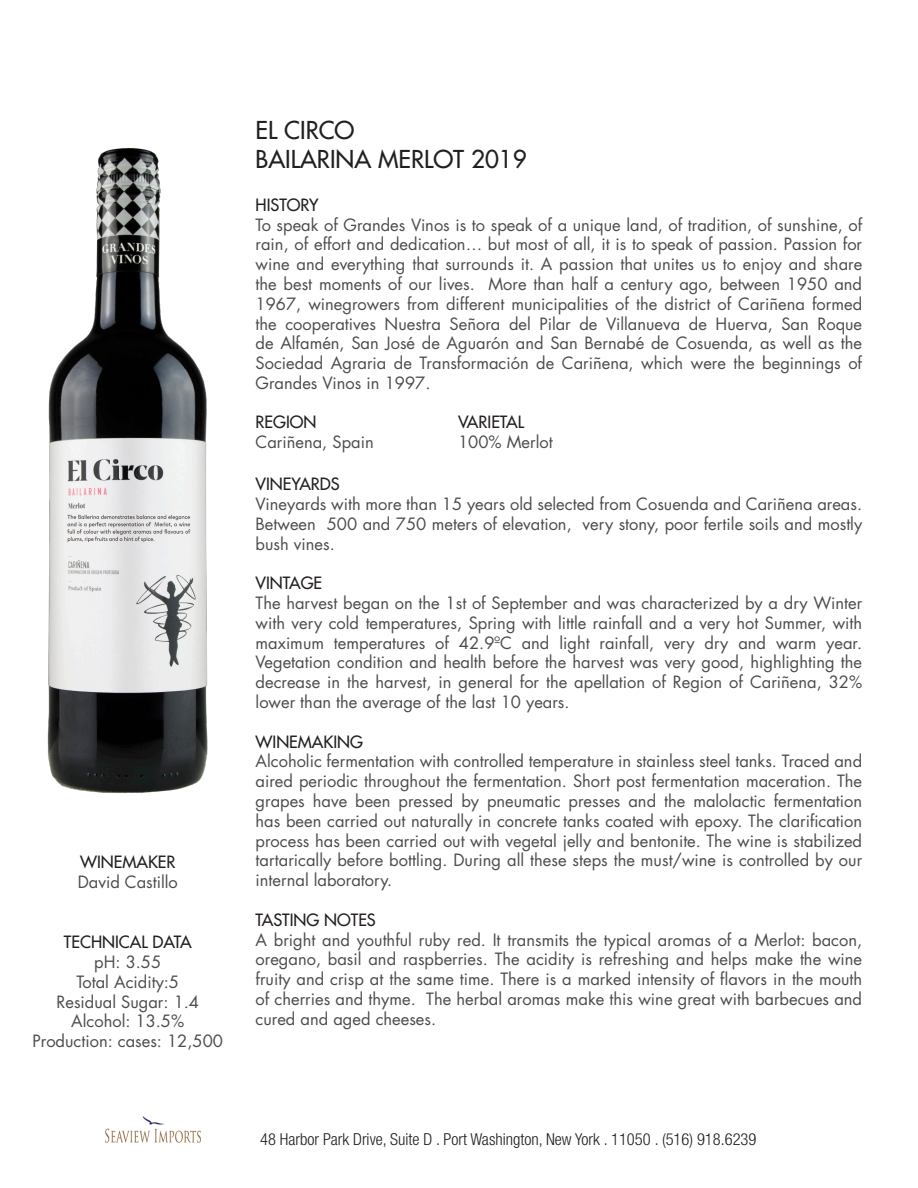
<style>
.page{position:relative;width:918px;height:1188px;background:#fff}
.page>*{position:absolute;margin:0;border:0;box-sizing:border-box;transform-origin:0 0}
.t1{font:24px "Futura";color:#231f20}
.t2{font:16.5px/19.8px "Futura";color:#4b4c4d;text-align:justify}
.t3{font:16.5px "Futura";color:#231f20}
.t4{font:300 condensed 16.5px "Helvetica Neue";color:#231f20}
</style>
<div class="page">
<img style="left:105px;top:1117px;width:96px;height:26px">
<img style="left:47px;top:148px;width:161px;height:645px">
<p class="t3" style="left:80px;top:851px;width:97px">WINEMAKER</p>
<p class="t2" style="left:78px;top:871px;width:102px">David Castillo</p>
<p class="t3" style="left:64px;top:931px;width:129px">TECHNICAL DATA</p>
<p class="t2" style="left:94px;top:952px;width:69px">pH: 3.55</p>
<p class="t2" style="left:76px;top:972px;width:104px">Total Acidity:5</p>
<p class="t2" style="left:57px;top:991px;width:144px">Residual Sugar: 1.4</p>
<p class="t2" style="left:71px;top:1011px;width:115px">Alcohol: 13.5%</p>
<p class="t2" style="left:33px;top:1031px;width:192px">Production: cases: 12,500</p>
<p class="t1" style="left:256px;top:115px;width:100px">EL CIRCO</p>
<p class="t1" style="left:256px;top:143px;width:273px">BAILARINA MERLOT 2019</p>
<p class="t3" style="left:256px;top:194px;width:65px">HISTORY</p>
<p class="t2" style="left:256px;top:214px;width:608px">To speak of Grandes Vinos is to speak of a unique land, of tradition, of sunshine, of rain, of effort and dedication… but most of all, it is to speak of passion. Passion for wine and everything that surrounds it. A passion that unites us to enjoy and share the best moments of our lives. More than half a century ago, between 1950 and 1967, winegrowers from different municipalities of the district of Cariñena formed the cooperatives Nuestra Señora del Pilar de Villanueva de Huerva, San Roque de Alfamén, San José de Aguarón and San Bernabé de Cosuenda, as well as the Sociedad Agraria de Transformación de Cariñena, which were the beginnings of Grandes Vinos in 1997.</p>
<p class="t3" style="left:256px;top:411px;width:62px">REGION</p>
<p class="t2" style="left:256px;top:432px;width:120px">Cariñena, Spain</p>
<p class="t3" style="left:458px;top:411px;width:68px">VARIETAL</p>
<p class="t2" style="left:458px;top:432px;width:96px">100% Merlot</p>
<p class="t3" style="left:256px;top:473px;width:86px">VINEYARDS</p>
<p class="t2" style="left:256px;top:494px;width:608px">Vineyards with more than 15 years old selected from Cosuenda and Cariñena areas.<br>Between 500 and 750 meters of elevation, very stony, poor fertile soils and mostly bush vines.</p>
<p class="t3" style="left:256px;top:572px;width:68px">VINTAGE</p>
<p class="t2" style="left:256px;top:593px;width:608px">The harvest began on the 1st of September and was characterized by a dry Winter with very cold temperatures, Spring with little rainfall and a very hot Summer, with maximum temperatures of 42.9ºC and light rainfall, very dry and warm year.<br>Vegetation condition and health before the harvest was very good, highlighting the decrease in the harvest, in general for the apellation of Region of Cariñena, 32% lower than the average of the last 10 years.</p>
<p class="t3" style="left:256px;top:731px;width:109px">WINEMAKING</p>
<p class="t2" style="left:256px;top:751px;width:608px">Alcoholic fermentation with controlled temperature in stainless steel tanks. Traced and aired periodic throughout the fermentation. Short post fermentation maceration. The grapes have been pressed by pneumatic presses and the malolactic fermentation has been carried out naturally in concrete tanks coated with epoxy. The clarification process has been carried out with vegetal jelly and bentonite. The wine is stabilized tartarically before bottling. During all these steps the must/wine is controlled by our internal laboratory.</p>
<p class="t3" style="left:256px;top:909px;width:122px">TASTING NOTES</p>
<p class="t2" style="left:256px;top:929px;width:608px">A bright and youthful ruby red. It transmits the typical aromas of a Merlot: bacon, oregano, basil and raspberries. The acidity is refreshing and helps make the wine fruity and crisp at the same time. There is a marked intensity of flavors in the mouth of cherries and thyme. The herbal aromas make this wine great with barbecues and cured and aged cheeses.</p>
<p class="t4" style="left:260px;top:1130px;width:498px">48 Harbor Park Drive, Suite D . Port Washington, New York . 11050 . (516) 918.6239</p>
</div>
